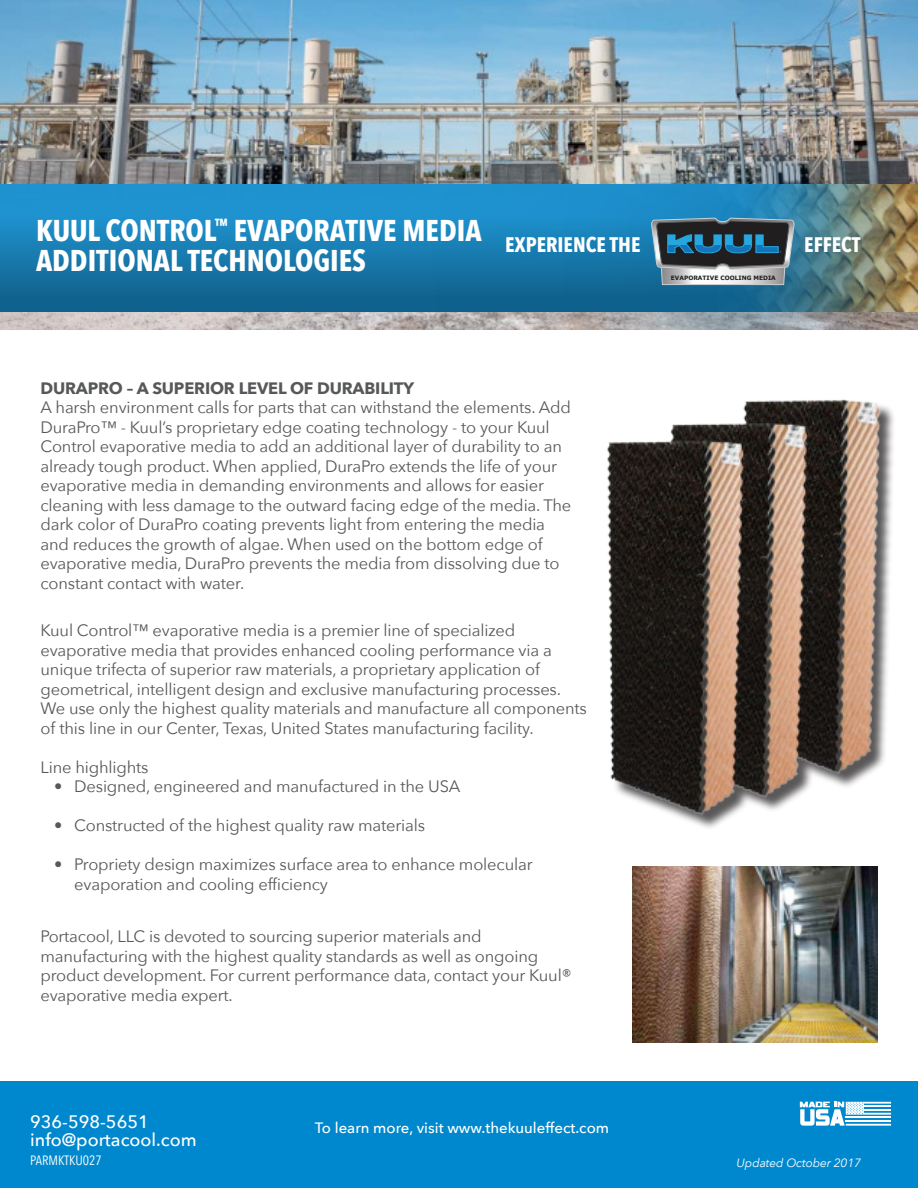
<style>
.page{position:relative;width:918px;height:1188px;background:#fff}
.page>*{position:absolute;margin:0;border:0;box-sizing:border-box;transform-origin:0 0}
.t1{font:700 30px/30px "Avenir Next Condensed";color:#fff}
.t2{font:700 21px "Avenir Next Condensed";color:#fff}
.t3{font:500 18px/18px "Avenir Next";color:#fff}
.t4{font:16.5px/19.5px "Avenir Next";letter-spacing:-.01em;color:#57585a}
.t5{font:700 16.5px "Avenir Next";letter-spacing:-.01em;color:#57585a}
.t6{font:500 15px "Avenir Next";color:#fff}
.t7{font:13.5px "Avenir Next Condensed";color:#fff}
.t8{font:italic 12px "Avenir Next";letter-spacing:-.01em;color:#fff}
.t9{font:700 5.85px "Verdana";color:#211e1e}
</style>
<div class="page">
<img style="left:0;top:0;width:918px;height:330px">
<div style="left:0;top:184px;width:854px;height:127px;background:linear-gradient(to bottom,#229cde,#106089)"></div>
<img style="left:564px;top:125px;width:354px;height:20px">
<img style="left:431px;top:145px;width:487px;height:185px">
<div style="left:0;top:1081px;width:918px;height:107px;background:#0088ce"></div>
<svg style="left:800px;top:1102px;width:91px;height:24px"></svg>
<img style="left:632px;top:866px;width:246px;height:176px">
<img style="left:607px;top:399px;width:285px;height:421px">
<h1 class="t1" style="left:36px;top:216px;width:447px">KUUL CONTROL<sup>™</sup> EVAPORATIVE MEDIA<br>ADDITIONAL TECHNOLOGIES</h1>
<p class="t2" style="left:505px;top:232px;width:137px">EXPERIENCE THE</p>
<p class="t2" style="left:804px;top:232px;width:58px">EFFECT</p>
<p class="t9" style="left:671px;top:274px;width:107px">EVAPORATIVE COOLING MEDIA</p>
<p class="t5" style="left:40px;top:378px;width:375px">DURAPRO – A SUPERIOR LEVEL OF DURABILITY</p>
<p class="t4" style="left:40px;top:399px;width:532px">A harsh environment calls for parts that can withstand the elements. Add DuraPro™ - Kuul’s proprietary edge coating technology - to your Kuul Control evaporative media to add an additional layer of durability to an already tough product. When applied, DuraPro extends the life of your evaporative media in demanding environments and allows for easier cleaning with less damage to the outward facing edge of the media. The dark color of DuraPro coating prevents light from entering the media and reduces the growth of algae. When used on the bottom edge of evaporative media, DuraPro prevents the media from dissolving due to constant contact with water.</p>
<p class="t4" style="left:40px;top:622px;width:548px">Kuul Control™ evaporative media is a premier line of specialized evaporative media that provides enhanced cooling performance via a unique trifecta of superior raw materials, a proprietary application of geometrical, intelligent design and exclusive manufacturing processes.<br>We use only the highest quality materials and manufacture all components of this line in our Center, Texas, United States manufacturing facility.</p>
<p class="t4" style="left:40px;top:758px;width:110px">Line highlights</p>
<p class="t4" style="left:54px;top:778px;width:408px">• Designed, engineered and manufactured in the USA</p>
<p class="t4" style="left:54px;top:817px;width:373px">• Constructed of the highest quality raw materials</p>
<p class="t4" style="left:74px;top:856px;width:460px;text-indent:-20px">• Propriety design maximizes surface area to enhance molecular evaporation and cooling efficiency</p>
<p class="t4" style="left:40px;top:928px;width:533px">Portacool, LLC is devoted to sourcing superior materials and manufacturing with the highest quality standards as well as ongoing product development. For current performance data, contact your Kuul® evaporative media expert.</p>
<p class="t3" style="left:30px;top:1115px;width:168px">936-598-5651 info@portacool.com</p>
<p class="t6" style="left:315px;top:1122px;width:296px">To learn more, visit www.thekuuleffect.com</p>
<p class="t7" style="left:30px;top:1152px;width:73px">PARMKTKU027</p>
<p class="t8" style="left:737px;top:1158px;width:126px">Updated October 2017</p>
</div>
